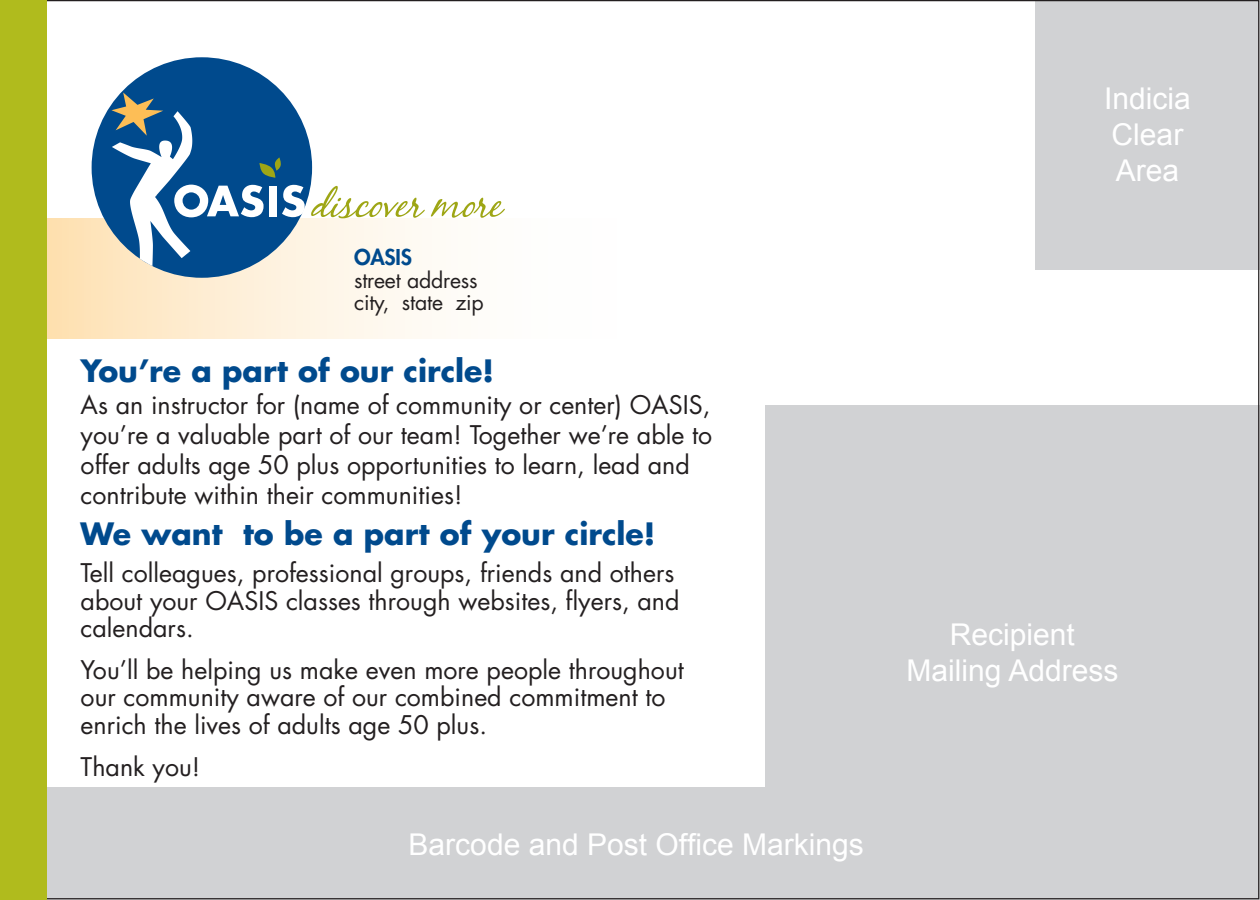
<style>
.page{position:relative;width:1260px;height:900px;background:#fff}
.page>*{position:absolute;margin:0;border:0;box-sizing:border-box;transform-origin:0 0}
.t1{font:30px "Arial";color:#fff}
.Heading_2{font:700 30px "Futura";color:#004a8d}
.Body_Copy{font:25px/27.5px "Futura";color:#231f20}
.t2{font:21.25px "Futura";letter-spacing:-.01em;color:#231f20}
.t3{font:800 21.25px "Futura";letter-spacing:-.01em;color:#004a8d}
</style>
<div class="page">
<div style="left:765px;top:405px;width:495px;height:495px;background:#d1d2d4"></div>
<div style="left:0;top:788px;width:1260px;height:112px;background:#d1d2d4"></div>
<div style="left:1035px;top:0;width:225px;height:270px;background:#d1d2d4"></div>
<div style="left:42px;top:218px;width:620px;height:121px;background:linear-gradient(to right,#fee4bb,#feffff)"></div>
<div style="left:0;top:0;width:47px;height:900px;background:#b0bb1d"></div>
<div style="left:92px;top:57px;width:220px;height:221px;background:#004a8d;border-radius:50%"></div>
<svg style="left:111px;top:92px;width:194px;height:174px"></svg>
<svg style="left:311px;top:186px;width:114px;height:32px"></svg>
<svg style="left:431px;top:198px;width:74px;height:20px"></svg>
<p class="t3" style="left:354px;top:243px;width:59px">OASIS</p>
<p class="t2" style="left:354px;top:266px;width:125px">street address</p>
<p class="t2" style="left:354px;top:288px;width:131px">city, state zip</p>
<p class="Heading_2" style="left:81px;top:350px;width:415px">You’re a part of our circle!</p>
<p class="Body_Copy" style="left:81px;top:390px;width:633px;line-height:30px">As an instructor for (name of community or center) OASIS, you’re a valuable part of our team! Together we’re able to offer adults age 50 plus opportunities to learn, lead and contribute within their communities!</p>
<p class="Heading_2" style="left:81px;top:513px;width:576px">We want to be a part of your circle!</p>
<p class="Body_Copy" style="left:81px;top:559px;width:600px">Tell colleagues, professional groups, friends and others about your OASIS classes through websites, flyers, and calendars.</p>
<p class="Body_Copy" style="left:81px;top:656px;width:605px">You’ll be helping us make even more people throughout our community aware of our combined commitment to enrich the lives of adults age 50 plus.</p>
<p class="Body_Copy" style="left:81px;top:753px;width:121px">Thank you!</p>
<p class="t1" style="left:409px;top:824px;width:457px">Barcode and Post Office Markings</p>
<p class="t1" style="left:1104px;top:78px;width:88px">Indicia</p>
<p class="t1" style="left:1112px;top:114px;width:73px">Clear</p>
<p class="t1" style="left:1116px;top:150px;width:65px">Area</p>
<p class="t1" style="left:950px;top:615px;width:127px">Recipient</p>
<p class="t1" style="left:907px;top:651px;width:213px">Mailing Address</p>
</div>
